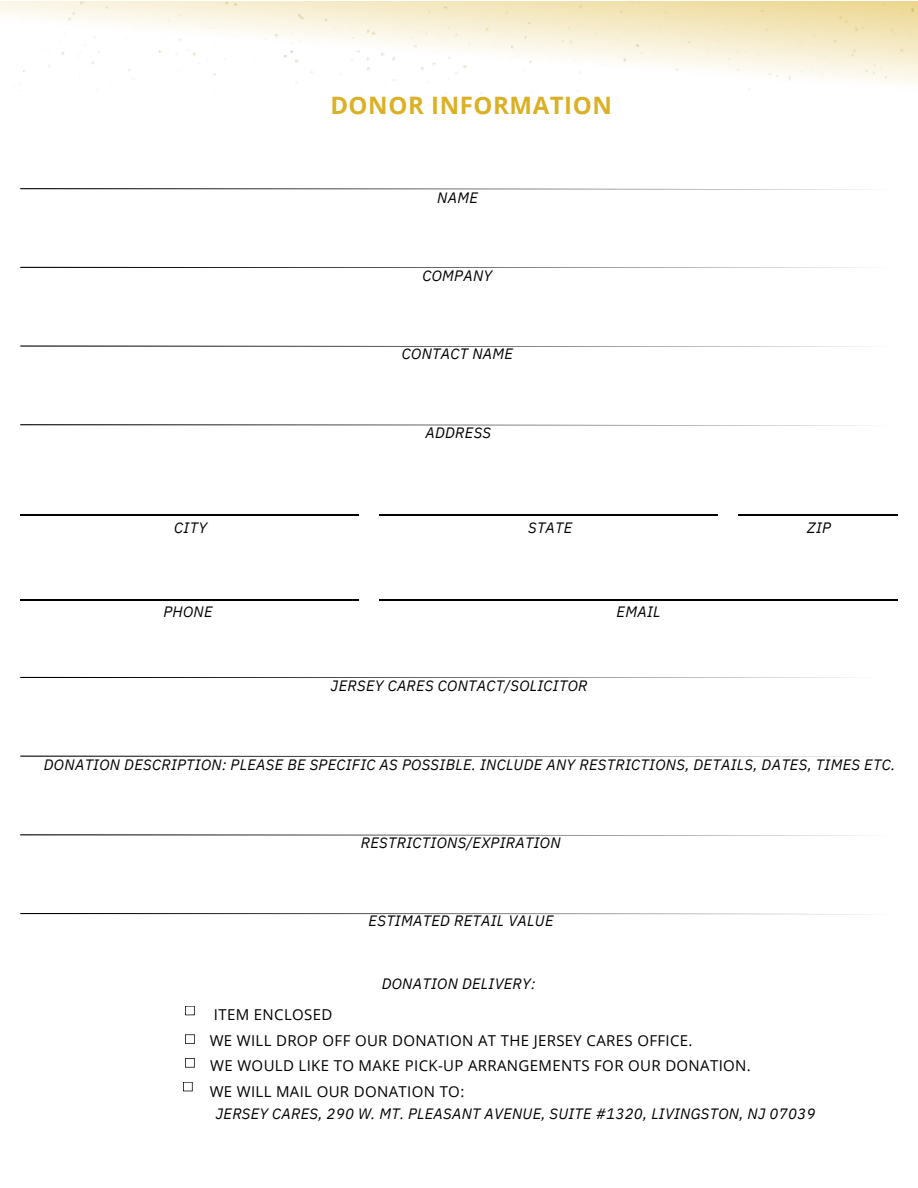
<style>
.page{position:relative;width:918px;height:1188px;background:#fff}
.page>*{position:absolute;margin:0;border:0;box-sizing:border-box;transform-origin:0 0}
.t1{font:700 24px "Open Sans";letter-spacing:.025em;color:#dbb025}
.t2{font:italic 15px "IBM Plex Sans";letter-spacing:.02em;color:#000}
.t3{font:15px "Open Sans";letter-spacing:.025em;color:#000}
</style>
<div class="page">
<svg style="left:185px;top:1058px;width:10px;height:10px"></svg>
<svg style="left:185px;top:1034px;width:10px;height:10px"></svg>
<hr style="left:20px;top:514px;width:339px;height:1px;background:#000">
<hr style="left:20px;top:599px;width:339px;height:1px;background:#000">
<svg style="left:183px;top:1082px;width:10px;height:9px"></svg>
<hr style="left:379px;top:514px;width:339px;height:1px;background:#000">
<svg style="left:185px;top:1006px;width:10px;height:9px"></svg>
<svg style="left:20px;top:188px;width:659px;height:1px"></svg>
<svg style="left:20px;top:267px;width:845px;height:1px"></svg>
<svg style="left:20px;top:345px;width:845px;height:2px"></svg>
<svg style="left:20px;top:424px;width:613px;height:1px"></svg>
<svg style="left:20px;top:677px;width:829px;height:1px"></svg>
<svg style="left:20px;top:756px;width:845px;height:1px"></svg>
<svg style="left:20px;top:834px;width:537px;height:1px"></svg>
<svg style="left:20px;top:913px;width:784px;height:1px"></svg>
<hr style="left:379px;top:599px;width:519px;height:1px;background:#000">
<hr style="left:738px;top:514px;width:160px;height:1px;background:#000">
<img style="left:0;top:1px;width:918px;height:88px">
<p class="t1" style="left:330px;top:88px;width:283px">DONOR INFORMATION</p>
<p class="t2" style="left:437px;top:187px;width:42px">NAME</p>
<h1 class="t2" style="left:422px;top:266px;width:71px">COMPANY</h1>
<p class="t2" style="left:402px;top:344px;width:113px">CONTACT NAME</p>
<p class="t2" style="left:174px;top:518px;width:34px">CITY</p>
<p class="t2" style="left:163px;top:602px;width:51px">PHONE</p>
<p class="t2" style="left:425px;top:422px;width:67px">ADDRESS</p>
<p class="t2" style="left:528px;top:518px;width:46px">STATE</p>
<p class="t2" style="left:331px;top:676px;width:258px">JERSEY CARES CONTACT/SOLICITOR</p>
<p class="t2" style="left:617px;top:602px;width:45px">EMAIL</p>
<p class="t2" style="left:807px;top:518px;width:25px">ZIP</p>
<p class="t2" style="left:44px;top:754px;width:853px">DONATION DESCRIPTION: PLEASE BE SPECIFIC AS POSSIBLE. INCLUDE ANY RESTRICTIONS, DETAILS, DATES, TIMES ETC.</p>
<p class="t2" style="left:361px;top:833px;width:201px">RESTRICTIONS/EXPIRATION</p>
<p class="t2" style="left:369px;top:911px;width:186px">ESTIMATED RETAIL VALUE</p>
<p class="t2" style="left:382px;top:974px;width:155px">DONATION DELIVERY:</p>
<p class="t3" style="left:214px;top:1004px;width:120px">ITEM ENCLOSED</p>
<p class="t3" style="left:210px;top:1030px;width:484px">WE WILL DROP OFF OUR DONATION AT THE JERSEY CARES OFFICE.</p>
<p class="t3" style="left:210px;top:1055px;width:542px">WE WOULD LIKE TO MAKE PICK-UP ARRANGEMENTS FOR OUR DONATION.</p>
<p class="t3" style="left:210px;top:1081px;width:256px">WE WILL MAIL OUR DONATION TO:</p>
<p class="t2" style="left:216px;top:1103px;width:601px">JERSEY CARES, 290 W. MT. PLEASANT AVENUE, SUITE #1320, LIVINGSTON, NJ 07039</p>
</div>
